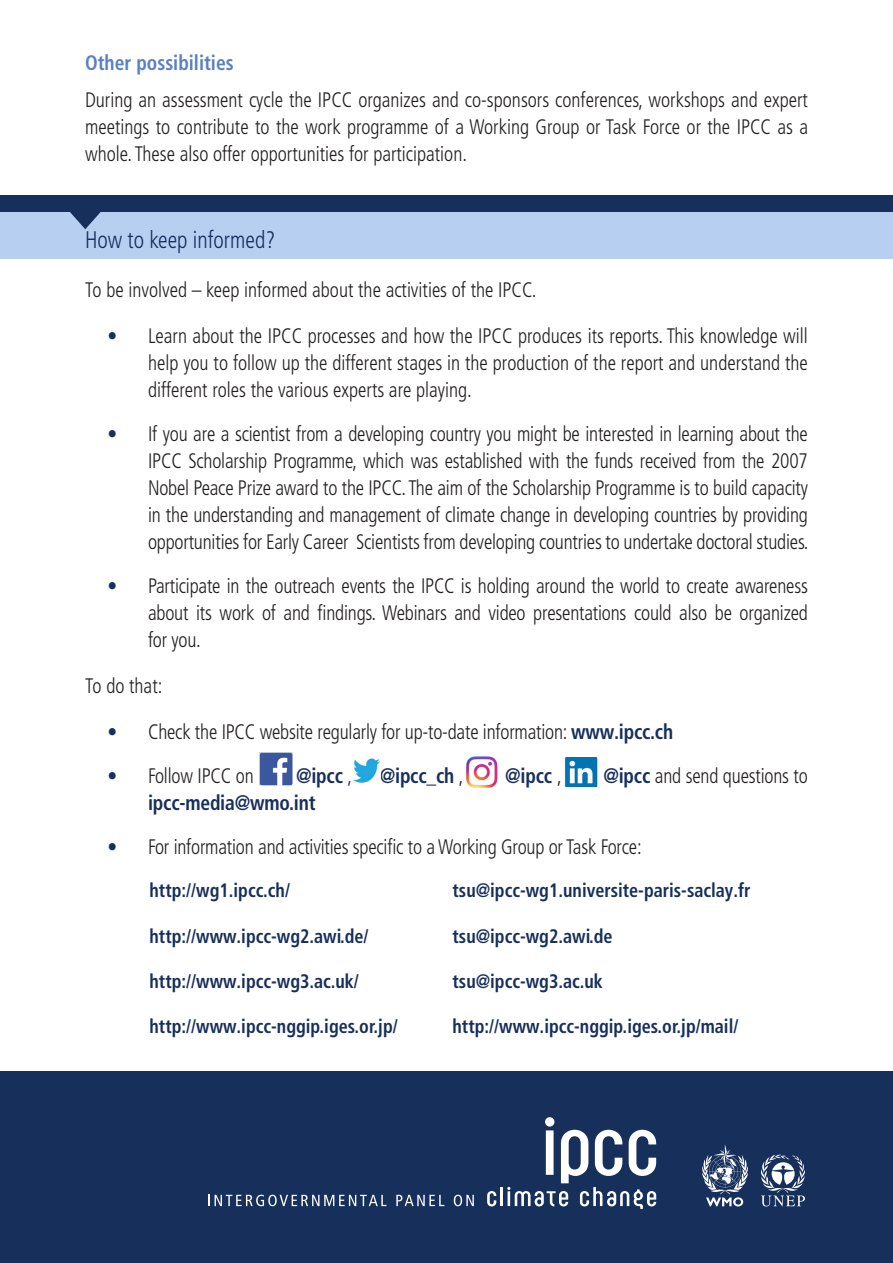
<style>
.page{position:relative;width:893px;height:1263px;background:#fff}
.page>*{position:absolute;margin:0;border:0;box-sizing:border-box;transform-origin:0 0}
.Sub_tit_1{font:300 condensed 24px "Frutiger LT Pro";color:#172f5b;scale:.93 1}
.text{font:300 condensed 21px/27px "Frutiger LT Pro";letter-spacing:-.01em;color:#231f20;text-align:justify;scale:.93 1}
.t1{font:700 condensed 21px "Frutiger LT Pro";letter-spacing:-.01em;color:#172f5b;scale:.93 1}
.Sub_tit_2{font:700 condensed 21px "Frutiger LT Pro";color:#5a80c1;scale:.93 1}
.links{font:700 condensed 19.5px "Frutiger LT Pro";color:#172f5b;scale:.93 1}
.s1{color:#172f5b}
.s2{font-weight:700;color:#172f5b}
.s3{font-weight:300}
.s4{font-weight:300;color:#231f20}
</style>
<div class="page">
<div style="left:0;top:205px;width:893px;height:54px;background:#b7d0f2"></div>
<div style="left:0;top:196px;width:893px;height:16px;background:#172f5b"></div>
<svg style="left:70px;top:212px;width:31px;height:17px"></svg>
<div style="left:0;top:1071px;width:893px;height:192px;background:#172f5b"></div>
<svg style="left:208px;top:1195px;width:178px;height:11px"></svg>
<svg style="left:396px;top:1195px;width:48px;height:11px"></svg>
<svg style="left:454px;top:1195px;width:20px;height:11px"></svg>
<svg style="left:487px;top:1191px;width:9px;height:15px"></svg>
<hr style="left:500px;top:1187px;width:3px;height:19px;background:#fff">
<svg style="left:507px;top:1117px;width:149px;height:92px"></svg>
<svg style="left:761px;top:1154px;width:44px;height:52px"></svg>
<svg style="left:702px;top:1145px;width:46px;height:61px"></svg>
<img style="left:352px;top:758px;width:28px;height:25px">
<img style="left:260px;top:753px;width:32px;height:33px">
<img style="left:466px;top:756px;width:32px;height:32px">
<img style="left:564px;top:757px;width:34px;height:30px">
<p class="Sub_tit_2" style="left:85px;top:50px;width:161px">Other possibilities</p>
<p class="text" style="left:85px;top:86px;width:779px">During an assessment cycle the IPCC organizes and co-sponsors conferences, workshops and expert meetings to contribute to the work programme of a Working Group or Task Force or the IPCC as a whole. These also offer opportunities for participation.</p>
<p class="Sub_tit_1" style="left:85px;top:226px;width:206px">How to keep informed?</p>
<p class="text" style="left:85px;top:276px;width:487px">To be involved – keep informed about the activities of the IPCC.</p>
<p class="text" style="left:148px;top:322px;width:711px;text-indent:-40px"><span class="s1">•</span> Learn about the IPCC processes and how the IPCC produces its reports. This knowledge will help you to follow up the different stages in the production of the report and understand the different roles the various experts are playing.</p>
<p class="text" style="left:148px;top:420px;width:712px;text-indent:-40px"><span class="s1">•</span> If you are a scientist from a developing country you might be interested in learning about the IPCC Scholarship Programme, which was established with the funds received from the 2007<br>Nobel Peace Prize award to the IPCC. The aim of the Scholarship Programme is to build capacity in the understanding and management of climate change in developing countries by providing opportunities for Early Career Scientists from developing countries to undertake doctoral studies.</p>
<p class="text" style="left:148px;top:572px;width:711px;text-indent:-40px"><span class="s1">•</span> Participate in the outreach events the IPCC is holding around the world to create awareness about its work of and findings. Webinars and video presentations could also be organized for you.</p>
<p class="text" style="left:85px;top:672px;width:85px">To do that:</p>
<p class="text" style="left:108px;top:719px;width:610px"><span class="s1">•</span> Check the IPCC website regularly for up-to-date information: <span class="s2">www.ipcc.ch</span></p>
<p class="text" style="left:108px;top:763px;width:159px"><span class="s1">•</span> Follow IPCC on</p>
<p class="t1" style="left:296px;top:763px;width:62px">@ipcc <span class="s3">,</span></p>
<p class="t1" style="left:380px;top:763px;width:92px">@ipcc_ch <span class="s4">,</span></p>
<p class="t1" style="left:505px;top:763px;width:62px">@ipcc <span class="s4">,</span></p>
<p class="text" style="left:603px;top:763px;width:221px"><span class="s2">@ipcc</span> and send questions to</p>
<p class="t1" style="left:148px;top:790px;width:182px">ipcc-media@wmo.int</p>
<p class="text" style="left:108px;top:834px;width:576px"><span class="s1">•</span> For information and activities specific to a Working Group or Task Force:</p>
<p class="links" style="left:150px;top:879px;width:153px">http://wg1.ipcc.ch/</p>
<p class="links" style="left:453px;top:879px;width:322px">tsu@ipcc-wg1.universite-paris-saclay.fr</p>
<p class="links" style="left:150px;top:924px;width:237px">http://www.ipcc-wg2.awi.de/</p>
<p class="links" style="left:453px;top:924px;width:174px">tsu@ipcc-wg2.awi.de</p>
<p class="links" style="left:150px;top:969px;width:227px">http://www.ipcc-wg3.ac.uk/</p>
<p class="links" style="left:453px;top:969px;width:163px">tsu@ipcc-wg3.ac.uk</p>
<p class="links" style="left:150px;top:1015px;width:268px">http://www.ipcc-nggip.iges.or.jp/</p>
<p class="links" style="left:453px;top:1015px;width:309px">http://www.ipcc-nggip.iges.or.jp/mail/</p>
</div>
